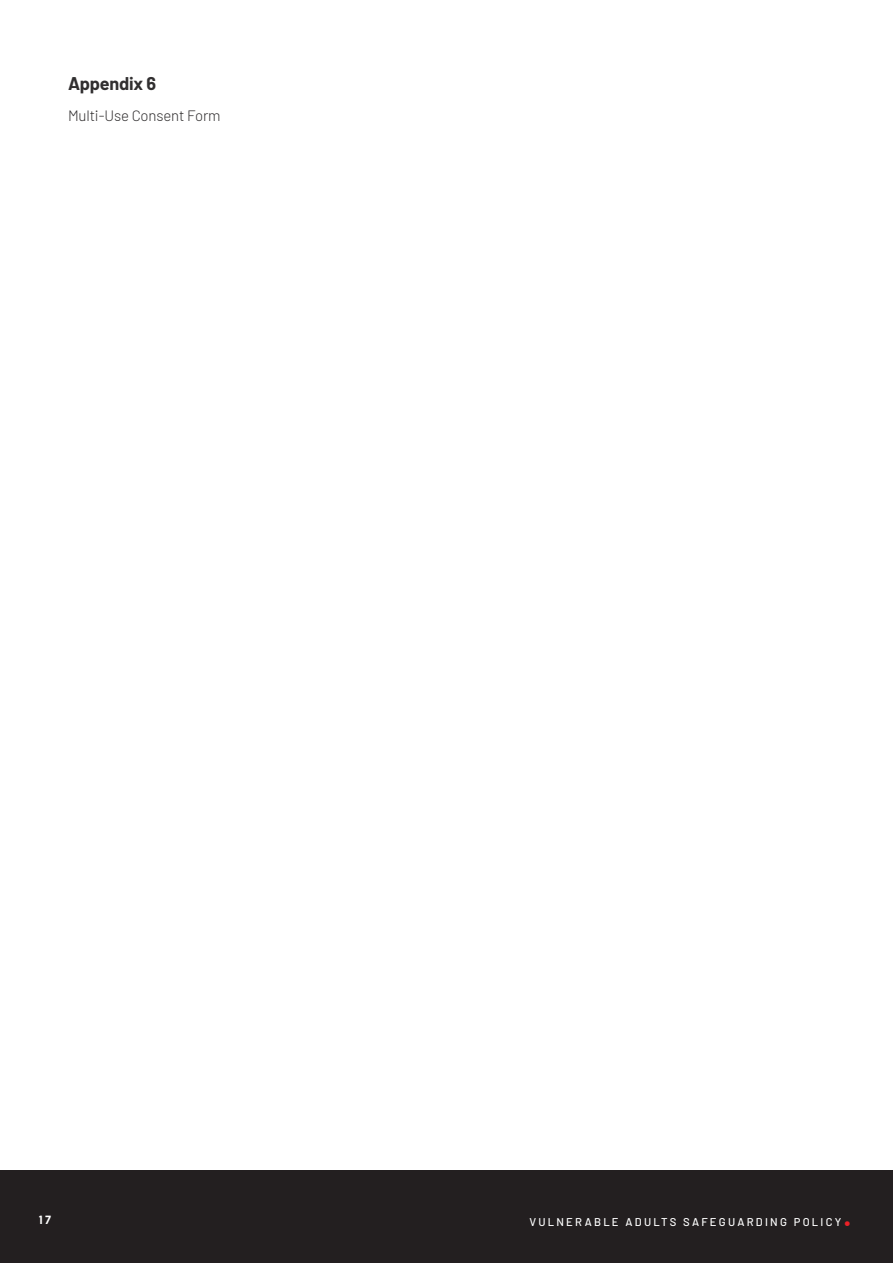
<style>
.page{position:relative;width:893px;height:1263px;background:#fff}
.page>*{position:absolute;margin:0;border:0;box-sizing:border-box;transform-origin:0 0}
.t1{font:700 30px "Barlow";color:#ec2127}
.Standard_Paragraph_setting{font:700 18px "Barlow";letter-spacing:-.01em;color:#312f30}
.Standard_Paragraph_setting-2{font:300 15px "Barlow";letter-spacing:-.01em;color:#312f30}
.t2{font:500 11.25px "Barlow";letter-spacing:.2em;color:#fff}
.t3{font:300 11.25px "Cocogoose Narrow";color:#fff}
</style>
<div class="page">
<div style="left:0;top:1170px;width:893px;height:93px;background:#231f20"></div>
<p class="Standard_Paragraph_setting" style="left:68px;top:70px;width:90px">Appendix 6</p>
<p class="Standard_Paragraph_setting-2" style="left:68px;top:105px;width:154px">Multi-Use Consent Form</p>
<p class="t3" style="left:39px;top:1212px;width:13px">17</p>
<p class="t2" style="left:529px;top:1213px;width:313px">VULNERABLE ADULTS SAFEGUARDING POLICY</p>
<h1 class="t1" style="left:843px;top:1192px;width:10px">.</h1>
</div>
